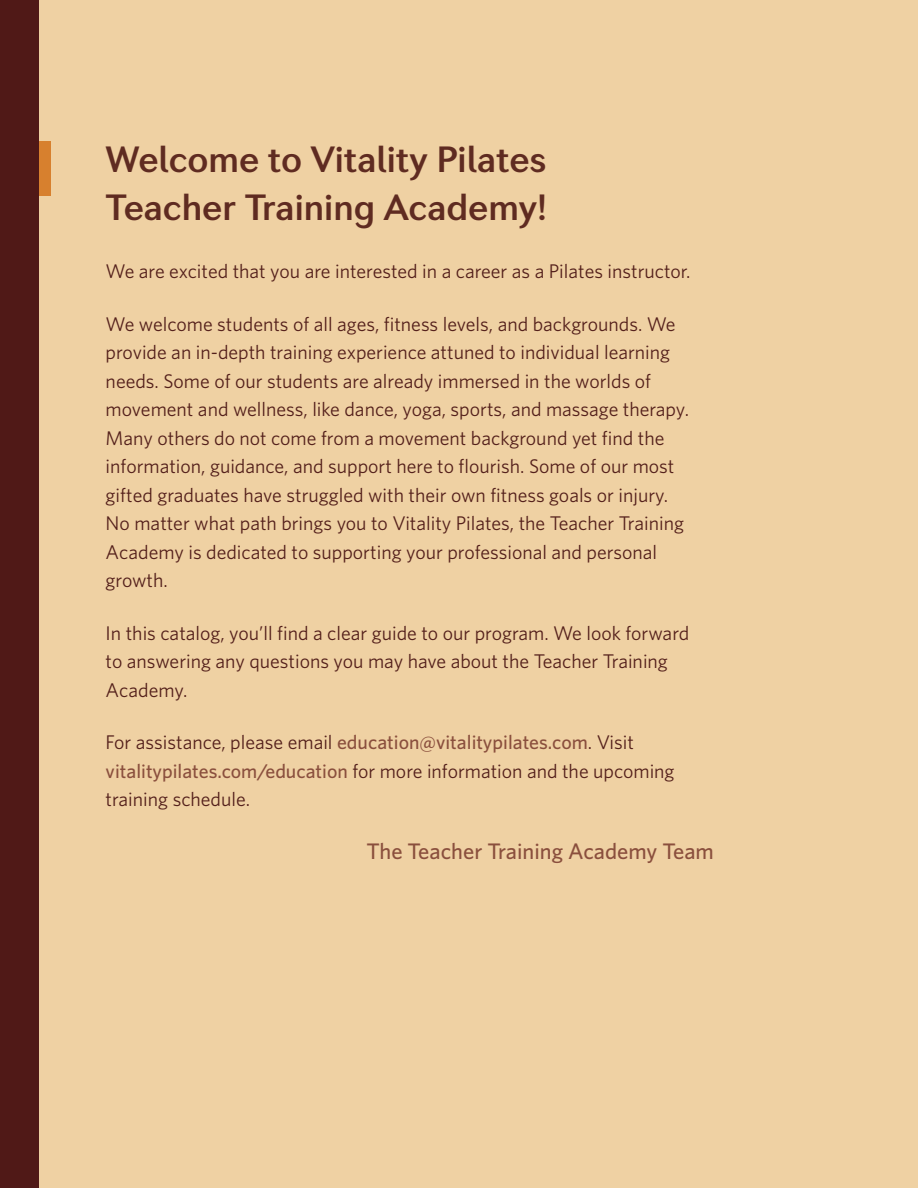
<style>
.page{position:relative;width:918px;height:1188px;background:#efd1a3}
.page>*{position:absolute;margin:0;border:0;box-sizing:border-box;transform-origin:0 0}
.t1{font:600 36px/48px "Seconda";color:#5f2b21}
.t2{font:500 22.5px "Whitney";color:#8a4f3d}
.t3{font:19.8px/28.5px "Whitney";color:#54201b}
.s1{font-weight:500;color:#8a4f3d}
</style>
<div class="page">
<div style="left:9px;top:141px;width:41px;height:55px;background:#d7802e"></div>
<div style="left:0;top:0;width:39px;height:1188px;background:#501917"></div>
<h1 class="t1" style="left:106px;top:136px;width:443px">Welcome to Vitality Pilates<br>Teacher Training Academy!</h1>
<p class="t3" style="left:106px;top:257px;width:586px">We are excited that you are interested in a career as a Pilates instructor.</p>
<p class="t3" style="left:106px;top:309px;width:585px">We welcome students of all ages, fitness levels, and backgrounds. We provide an in-depth training experience attuned to individual learning needs. Some of our students are already immersed in the worlds of movement and wellness, like dance, yoga, sports, and massage therapy.<br>Many others do not come from a movement background yet find the information, guidance, and support here to flourish. Some of our most gifted graduates have struggled with their own fitness goals or injury.<br>No matter what path brings you to Vitality Pilates, the Teacher Training Academy is dedicated to supporting your professional and personal growth.</p>
<p class="t3" style="left:106px;top:618px;width:585px">In this catalog, you’ll find a clear guide to our program. We look forward to answering any questions you may have about the Teacher Training<br>Academy.</p>
<p class="t3" style="left:106px;top:728px;width:570px">For assistance, please email <span class="s1">education@vitalitypilates.com</span>. Visit <span class="s1">vitalitypilates.com/education</span> for more information and the upcoming training schedule.</p>
<p class="t2" style="left:366px;top:837px;width:349px">The Teacher Training Academy Team</p>
</div>
